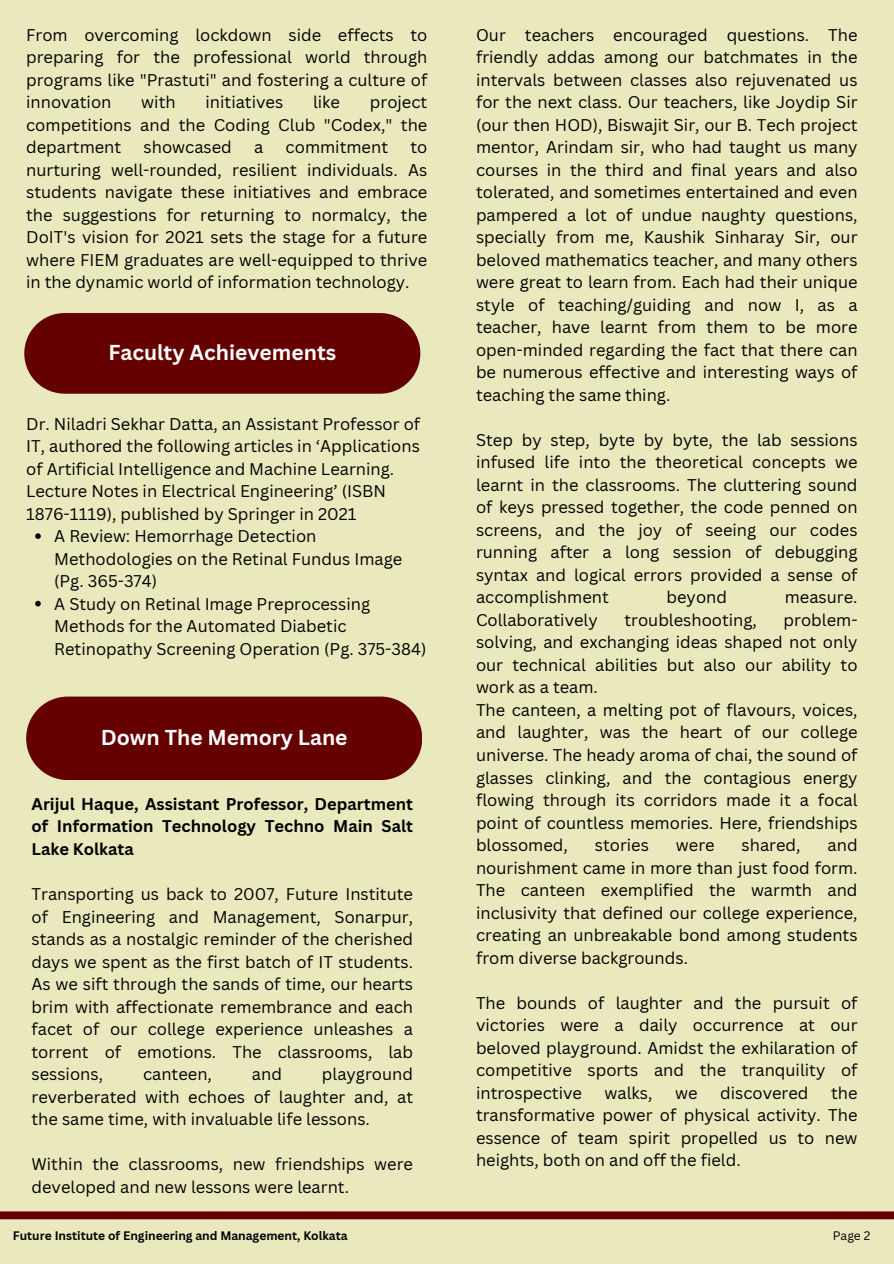
<style>
.page{position:relative;width:894px;height:1264px;background:#fff}
.page>*{position:absolute;margin:0;border:0;box-sizing:border-box;transform-origin:0 0}
.t1{font:700 21px "Canva Sans";color:#fff}
.t2{font:16.5px/22.5px "Canva Sans";color:#000;text-align:justify}
.t3{font:700 16.5px/22.5px "Canva Sans";color:#000;text-align:justify}
.t4{font:700 12px "Canva Sans";color:#000}
.t5{font:12px "Canva Sans";color:#000}
</style>
<div class="page">
<div style="left:0;top:0;width:893px;height:1263px;background:#e9e9bd"></div>
<div style="left:0;top:1211px;width:893px;height:8px;background:#650000"></div>
<div style="left:24px;top:313px;width:396px;height:81px;background:#650000"></div>
<svg style="left:35px;top:533px;width:6px;height:6px"></svg>
<svg style="left:35px;top:601px;width:6px;height:5px"></svg>
<div style="left:26px;top:696px;width:396px;height:84px;background:#650000"></div>
<h4 class="t2" style="left:26px;top:23px;width:402px">From overcoming lockdown side effects to preparing for the professional world through programs like "Prastuti" and fostering a culture of innovation</h4>
<h4 class="t2" style="left:26px;top:90px;width:402px;text-indent:343px">project competitions and the Coding Club "Codex," the department</h4>
<h4 class="t2" style="left:141px;top:90px;width:36px">with</h4>
<h4 class="t2" style="left:205px;top:90px;width:79px">initiatives</h4>
<h4 class="t2" style="left:313px;top:90px;width:28px">like</h4>
<h4 class="t2" style="left:143px;top:135px;width:90px">showcased</h4>
<h4 class="t2" style="left:254px;top:135px;width:11px">a</h4>
<h4 class="t2" style="left:285px;top:135px;width:104px">commitment</h4>
<h4 class="t2" style="left:26px;top:135px;width:402px;text-indent:384px">to nurturing well-rounded, resilient individuals. As students navigate these initiatives and embrace the suggestions for returning to normalcy, the DoIT's vision for 2021 sets the stage for a future where FIEM graduates are well-equipped to thrive in the dynamic world of information technology.</h4>
<p class="t1" style="left:108px;top:338px;width:229px">Faculty Achievements</p>
<h1 class="t2" style="left:26px;top:412px;width:395px;text-align:left">Dr. Niladri Sekhar Datta, an Assistant Professor of IT, authored the following articles in ‘Applications of Artificial Intelligence and Machine Learning.<br>Lecture Notes in Electrical Engineering’ (ISBN 1876-1119), published by Springer in 2021</h1>
<h2 class="t2" style="left:54px;top:524px;width:349px;text-align:left">A Review: Hemorrhage Detection<br>Methodologies on the Retinal Fundus Image (Pg. 365-374)</h2>
<h3 class="t2" style="left:54px;top:592px;width:373px;text-align:left">A Study on Retinal Image Preprocessing<br>Methods for the Automated Diabetic<br>Retinopathy Screening Operation (Pg. 375-384)</h3>
<h3 class="t1" style="left:101px;top:722px;width:248px">Down The Memory Lane</h3>
<h3 class="t3" style="left:31px;top:792px;width:383px">Arijul Haque, Assistant Professor, Department of Information Technology Techno Main Salt Lake Kolkata</h3>
<h3 class="t2" style="left:31px;top:882px;width:383px">Transporting us back to 2007, Future Institute of Engineering and Management, Sonarpur, stands as a nostalgic reminder of the cherished days we spent as the first batch of IT students.<br>As we sift through the sands of time, our hearts brim with affectionate remembrance and each facet of our college experience unleashes a torrent of emotions. The classrooms, lab sessions,</h3>
<h3 class="t2" style="left:31px;top:1062px;width:383px;text-indent:290px">playground reverberated with echoes of laughter and, at the same time, with invaluable life lessons.</h3>
<h3 class="t2" style="left:31px;top:1152px;width:383px">Within the classrooms, new friendships were developed and new lessons were learnt.</h3>
<h3 class="t2" style="left:143px;top:1062px;width:70px">canteen,</h3>
<h3 class="t2" style="left:252px;top:1062px;width:32px">and</h3>
<p class="t4" style="left:13px;top:1226px;width:336px">Future Institute of Engineering and Management, Kolkata</p>
<h1 class="t2" style="left:476px;top:23px;width:383px">Our teachers encouraged questions. The friendly addas among our batchmates in the intervals between classes also rejuvenated us for the next class. Our teachers, like Joydip Sir (our then HOD), Biswajit Sir, our B. Tech project mentor, Arindam sir, who had taught us many courses in the third and final years and also tolerated, and sometimes entertained and even pampered a lot of undue naughty questions, specially from me, Kaushik Sinharay Sir, our beloved mathematics teacher, and many others were great to learn from. Each had their unique style of teaching/guiding and now I, as a teacher, have learnt from them to be more open-minded regarding the fact that there can be numerous effective and interesting ways of teaching the same thing.</h1>
<h3 class="t2" style="left:476px;top:428px;width:383px">Step by step, byte by byte, the lab sessions infused life into the theoretical concepts we learnt in the classrooms. The cluttering sound of keys pressed together, the code penned on screens, and the joy of seeing our codes running after a long session of debugging syntax and logical errors provided a sense of accomplishment</h3>
<h3 class="t2" style="left:666px;top:585px;width:62px">beyond</h3>
<h3 class="t2" style="left:784px;top:585px;width:74px">measure.</h3>
<h3 class="t2" style="left:476px;top:608px;width:383px;text-align:left;text-indent:307px">problem&shy;solving, and exchanging ideas shaped not only our technical abilities but also our ability to work as a team.<br>The canteen, a melting pot of flavours, voices, and laughter, was the heart of our college universe. The heady aroma of chai, the sound of glasses clinking, and the contagious energy flowing through its corridors made it a focal point of countless memories. Here, friendships blossomed,</h3>
<h3 class="t2" style="left:476px;top:608px;width:123px">Collaboratively</h3>
<h3 class="t2" style="left:624px;top:608px;width:134px">troubleshooting,</h3>
<h3 class="t2" style="left:476px;top:833px;width:383px;text-indent:351px">and nourishment came in more than just food form.<br>The canteen exemplified the warmth and inclusivity that defined our college experience, creating an unbreakable bond among students from diverse backgrounds.</h3>
<p class="t2" style="left:476px;top:990px;width:383px">The bounds of laughter and the pursuit of victories were a daily occurrence at our beloved playground. Amidst the exhilaration of competitive sports and the tranquility of introspective</p>
<h3 class="t2" style="left:594px;top:833px;width:56px">stories</h3>
<h3 class="t2" style="left:675px;top:833px;width:40px">were</h3>
<h3 class="t2" style="left:741px;top:833px;width:60px">shared,</h3>
<p class="t2" style="left:476px;top:1080px;width:383px;text-indent:355px">the transformative power of physical activity. The essence of team spirit propelled us to new heights, both on and off the field.</p>
<p class="t2" style="left:604px;top:1080px;width:49px">walks,</p>
<p class="t2" style="left:675px;top:1080px;width:24px">we</p>
<p class="t2" style="left:719px;top:1080px;width:90px">discovered</p>
<h3 class="t5" style="left:832px;top:1226px;width:39px">Page 2</h3>
</div>
